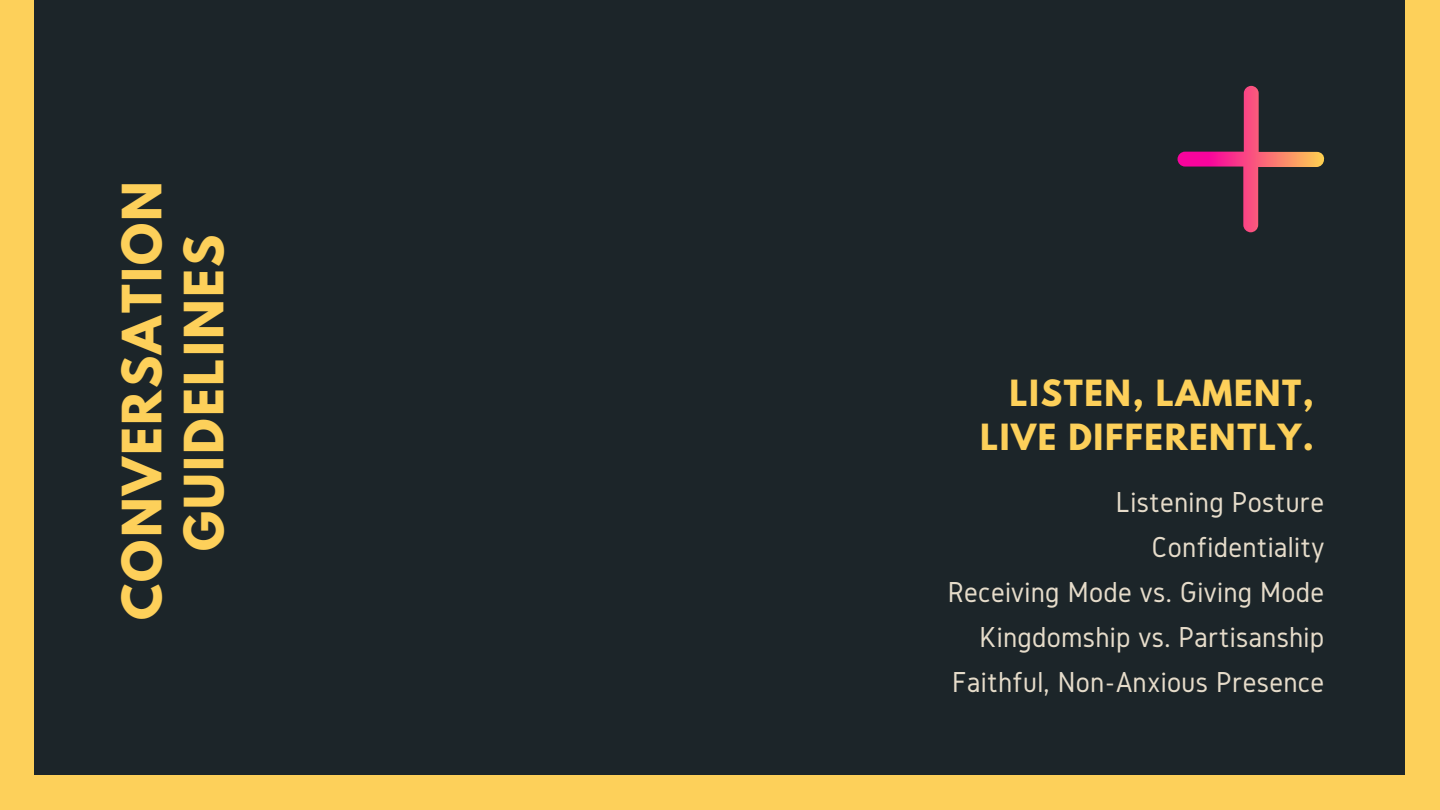
<style>
.page{position:relative;width:1440px;height:810px;background:#fdd05a}
.page>*{position:absolute;margin:0;border:0;box-sizing:border-box;transform-origin:0 0}
.t1{font:700 48px/62.2px "League Spartan";letter-spacing:.05em;color:#fdd05a;text-align:center}
.t2{font:700 32px/44.2px "League Spartan";letter-spacing:.05em;color:#fdd05a;text-align:right}
.t3{font:30px/45px "Gidole";letter-spacing:.01em;color:#e6dcca;text-align:right}
</style>
<div class="page">
<div style="left:34px;top:0;width:1371px;height:775px;background:#1c2529"></div>
<svg style="left:1178px;top:86px;width:147px;height:146px"></svg>
<h1 class="t1" style="left:117px;top:620px;width:441px;rotate:-90deg">CONVERSATION<br>GUIDELINES</h1>
<p class="t2" style="left:980px;top:375px;width:335px">LISTEN, LAMENT,<br>LIVE DIFFERENTLY.</p>
<p class="t3" style="left:948px;top:479px;width:378px">Listening Posture<br>Confidentiality<br>Receiving Mode vs. Giving Mode<br>Kingdomship vs. Partisanship<br>Faithful, Non-Anxious Presence</p>
</div>
